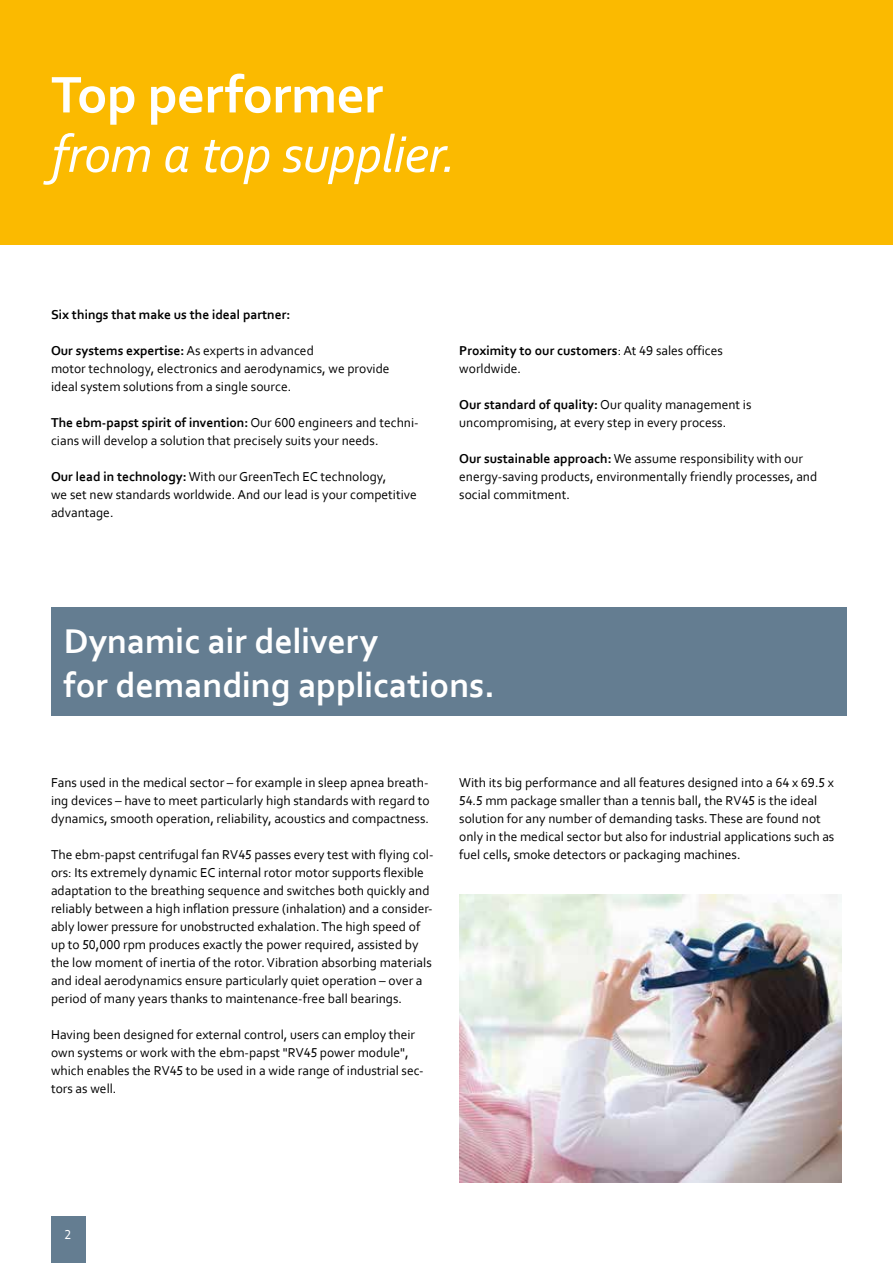
<style>
.page{position:relative;width:893px;height:1263px;background:#fff}
.page>*{position:absolute;margin:0;border:0;box-sizing:border-box;transform-origin:0 0}
.t1{font:italic 54px "Corbel";letter-spacing:-.01em;color:#fff}
.t2{font:700 54px "Corbel";letter-spacing:-.005em;color:#fff}
.t3{font:700 36px/43.2px "Corbel";letter-spacing:-.005em;color:#fff}
.t4{font:13.5px/18px "Corbel";color:#000}
.t5{font:700 13.5px "Corbel";color:#000}
.t6{font:13.5px "Corbel";color:#fff}
.s1{font-weight:700}
</style>
<div class="page">
<div style="left:0;top:0;width:893px;height:244px;background:#fbba00"></div>
<div style="left:51px;top:608px;width:795px;height:108px;background:#647d91"></div>
<img style="left:459px;top:895px;width:383px;height:287px">
<div style="left:51px;top:1216px;width:34px;height:47px;background:#647d91"></div>
<h1 class="t2" style="left:51px;top:61px;width:333px">Top performer</h1>
<h1 class="t1" style="left:51px;top:120px;width:407px">from a top supplier.</h1>
<p class="t5" style="left:51px;top:306px;width:241px">Six things that make us the ideal partner:</p>
<p class="t4" style="left:51px;top:341px;width:340px"><span class="s1">Our systems expertise:</span> As experts in advanced<br>motor technology, electronics and aerodynamics, we provide ideal system solutions from a single source.</p>
<p class="t4" style="left:51px;top:413px;width:369px"><span class="s1">The ebm-papst spirit of invention:</span> Our 600 engineers and techni&shy;cians will develop a solution that precisely suits your needs.</p>
<p class="t4" style="left:51px;top:467px;width:367px"><span class="s1">Our lead in technology:</span> With our GreenTech EC technology,<br>we set new standards worldwide. And our lead is your competitive advantage.</p>
<p class="t4" style="left:459px;top:341px;width:265px"><span class="s1">Proximity to our customers</span>: At 49 sales offices worldwide.</p>
<p class="t4" style="left:459px;top:395px;width:294px"><span class="s1">Our standard of quality:</span> Our quality management is uncompromising, at every step in every process.</p>
<p class="t4" style="left:459px;top:449px;width:360px"><span class="s1">Our sustainable approach:</span> We assume responsibility with our energy-saving products, environmentally friendly processes, and social commitment.</p>
<h2 class="t3" style="left:64px;top:619px;width:433px">Dynamic air delivery<br>for demanding applications.</h2>
<p class="t4" style="left:51px;top:773px;width:380px;text-align:justify">Fans used in the medical sector – for example in sleep apnea breath&shy;ing devices – have to meet particularly high standards with regard to dynamics, smooth operation, reliability, acoustics and compactness.</p>
<p class="t4" style="left:51px;top:845px;width:384px">The ebm-papst centrifugal fan RV45 passes every test with flying col&shy;ors: Its extremely dynamic EC internal rotor motor supports flexible adaptation to the breathing sequence and switches both quickly and reliably between a high inflation pressure (inhalation) and a consider&shy;ably lower pressure for unobstructed exhalation. The high speed of up to 50,000 rpm produces exactly the power required, assisted by the low moment of inertia of the rotor. Vibration absorbing materials and ideal aerodynamics ensure particularly quiet operation – over a period of many years thanks to maintenance-free ball bearings.</p>
<p class="t4" style="left:51px;top:1025px;width:374px">Having been designed for external control, users can employ their own systems or work with the ebm-papst "RV45 power module", which enables the RV45 to be used in a wide range of industrial sec&shy;tors as well.</p>
<p class="t4" style="left:459px;top:773px;width:377px">With its big performance and all features designed into a 64 x 69.5 x 54.5 mm package smaller than a tennis ball, the RV45 is the ideal solution for any number of demanding tasks. These are found not only in the medical sector but also for industrial applications such as fuel cells, smoke detectors or packaging machines.</p>
<p class="t6" style="left:65px;top:1226px;width:8px">2</p>
</div>
